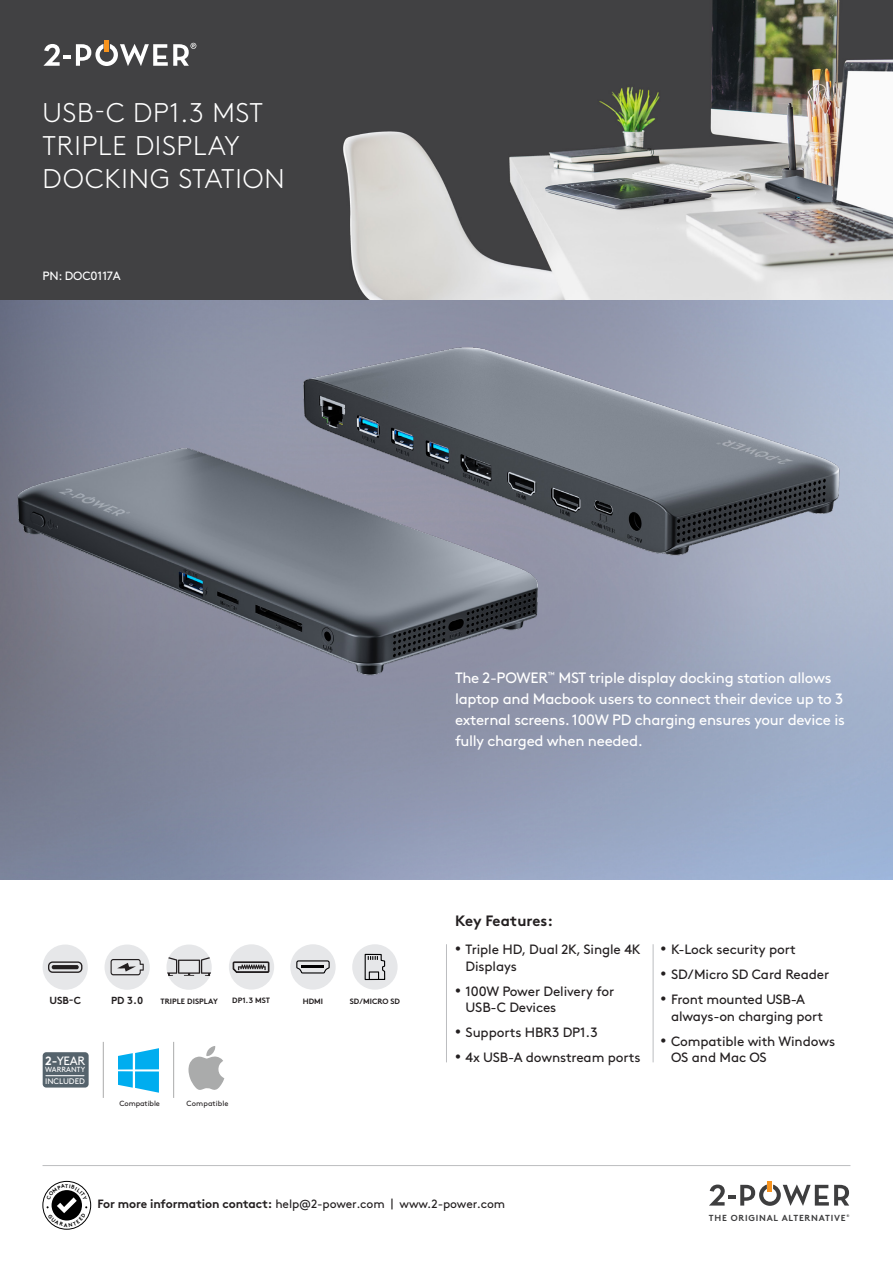
<style>
.page{position:relative;width:893px;height:1263px;background:#fff}
.page>*{position:absolute;margin:0;border:0;box-sizing:border-box;transform-origin:0 0}
.t1{font:300 27px/33px "Brown Pro";letter-spacing:.03em;color:#fff}
.t2{font:15px/21px "Brown Pro";letter-spacing:-.02em;color:#fff}
.t3{font:700 15px "Brown Pro";color:#231f20}
.t4{font:13.5px/16.5px "Brown Pro";letter-spacing:-.01em;color:#231f20}
.t5{font:12.15px "Brown Pro";color:#fff}
.t6{font:12px "Brown Pro";letter-spacing:-.01em;color:#231f20}
.t7{font:12px "Brown Pro";letter-spacing:-.02em;color:#fff}
.t8{font:700 10.2px "Brown Pro";color:#231f20}
.t9{font:700 8.7px "Brown Pro";letter-spacing:.085em;color:#3e3e3f}
.t10{font:8.1px "Brown Pro";color:#fff}
.t11{font:700 7.65px "Brown Pro";color:#231f20}
.t12{font:7.5px "Brown Pro";color:#231f20}
.t13{font:7.35px "Brown Pro";color:#fff}
.t14{font:700 3.75px "Brown Pro";color:#3e3e3f}
.s1{font-weight:700}
</style>
<div class="page">
<img style="left:0;top:0;width:893px;height:879px">
<hr style="left:446px;top:944px;width:1px;height:118px;background:#bcbdc0">
<hr style="left:653px;top:944px;width:1px;height:118px;background:#bcbdc0">
<svg style="left:43px;top:43px;width:153px;height:23px"></svg>
<hr style="left:105px;top:40px;width:4px;height:12px;background:#f7931d">
<hr style="left:43px;top:1165px;width:807px;height:1px;background:#bcbdc0">
<svg style="left:709px;top:1184px;width:140px;height:22px"></svg>
<hr style="left:768px;top:1181px;width:4px;height:11px;background:#f7931d">
<div style="left:43px;top:1181px;width:48px;height:48px;border:1px solid #000;border-radius:50%"></div>
<img style="left:275px;top:315px;width:587px;height:253px">
<img style="left:0;top:433px;width:551px;height:247px">
<svg style="left:118px;top:1048px;width:41px;height:45px"></svg>
<hr style="left:173px;top:1042px;width:1px;height:56px;background:#aaabab">
<hr style="left:103px;top:1042px;width:1px;height:56px;background:#aaabab">
<div style="left:43px;top:1052px;width:46px;height:35px;background:#55636c;border-radius:4px"></div>
<hr style="left:46px;top:1075px;width:38px;height:1px;background:#fff">
<svg style="left:188px;top:1046px;width:36px;height:44px"></svg>
<div style="left:43px;top:944px;width:45px;height:46px;background:#e6e7e9;border-radius:50%"></div>
<div style="left:48px;top:961px;width:34px;height:12px;border:1px solid #231f20;border-radius:4px"></div>
<hr style="left:52px;top:965px;width:27px;height:4px;background:#231f20;border-radius:2px">
<div style="left:105px;top:944px;width:45px;height:46px;background:#e6e7e9;border-radius:50%"></div>
<svg style="left:111px;top:959px;width:33px;height:16px"></svg>
<div style="left:229px;top:944px;width:45px;height:45px;background:#e6e7e9;border-radius:50%"></div>
<svg style="left:233px;top:961px;width:36px;height:12px"></svg>
<div style="left:166px;top:944px;width:46px;height:46px;background:#e6e7e9;border-radius:50%"></div>
<svg style="left:166px;top:955px;width:46px;height:21px"></svg>
<div style="left:290px;top:944px;width:46px;height:46px;background:#e6e7e9;border-radius:50%"></div>
<svg style="left:296px;top:960px;width:34px;height:14px"></svg>
<div style="left:352px;top:944px;width:46px;height:46px;background:#e6e7e9;border-radius:50%"></div>
<svg style="left:364px;top:953px;width:22px;height:27px"></svg>
<div style="left:369px;top:971px;width:10px;height:9px;border:1px solid #000001"></div>
<svg style="left:46px;top:1184px;width:41px;height:43px"></svg>
<p class="t1" style="left:43px;top:95px;width:243px">USB-C DP1.3 MST<br>TRIPLE DISPLAY<br>DOCKING STATION</p>
<p class="t7" style="left:43px;top:266px;width:80px">PN: DOC0117A</p>
<p class="t2" style="left:455px;top:666px;width:391px">The 2-POWER<sup>™</sup> MST triple display docking station allows laptop and Macbook users to connect their device up to 3 external screens. 100W PD charging ensures your device is fully charged when needed.</p>
<p class="t8" style="left:49px;top:992px;width:33px">USB-C</p>
<p class="t8" style="left:111px;top:992px;width:34px">PD 3.0</p>
<p class="t11" style="left:161px;top:995px;width:59px">TRIPLE DISPLAY</p>
<p class="t11" style="left:232px;top:994px;width:39px">DP1.3 MST</p>
<p class="t11" style="left:303px;top:995px;width:22px">HDMI</p>
<p class="t11" style="left:350px;top:995px;width:52px">SD/MICRO SD</p>
<p class="t5" style="left:45px;top:1051px;width:42px"><span class="s1">2-</span>YEAR</p>
<p class="t13" style="left:45px;top:1064px;width:42px">WARRANTY</p>
<p class="t10" style="left:45px;top:1075px;width:41px">INCLUDED</p>
<p class="t12" style="left:119px;top:1097px;width:42px">Compatible</p>
<p class="t12" style="left:187px;top:1097px;width:44px">Compatible</p>
<p class="t3" style="left:455px;top:908px;width:100px">Key Features:</p>
<p class="t4" style="left:466px;top:940px;width:176px;text-indent:-11px"><sup>•</sup> Triple HD, Dual 2K, Single 4K<br>Displays</p>
<p class="t4" style="left:466px;top:982px;width:150px;text-indent:-11px"><sup>•</sup> 100W Power Delivery for<br>USB-C Devices</p>
<p class="t4" style="left:455px;top:1023px;width:144px"><sup>•</sup> Supports HBR3 DP1.3</p>
<p class="t4" style="left:455px;top:1048px;width:187px"><sup>•</sup> 4x USB-A downstream ports</p>
<p class="t4" style="left:660px;top:940px;width:137px"><sup>•</sup> K-Lock security port</p>
<p class="t4" style="left:660px;top:965px;width:170px"><sup>•</sup> SD/Micro SD Card Reader</p>
<p class="t4" style="left:671px;top:990px;width:153px;text-indent:-11px"><sup>•</sup> Front mounted USB-A always-on charging port</p>
<p class="t4" style="left:671px;top:1032px;width:166px;text-indent:-11px"><sup>•</sup> Compatible with Windows<br>OS and Mac OS</p>
<p class="t6" style="left:97px;top:1194px;width:409px"><span class="s1">For more information contact:</span> help@2-power.com | www.2-power.com</p>
<p class="t9" style="left:709px;top:1210px;width:138px">THE ORIGINAL ALTERNATIVE</p>
<p class="t14" style="left:846px;top:1213px;width:5px">®</p>
</div>
